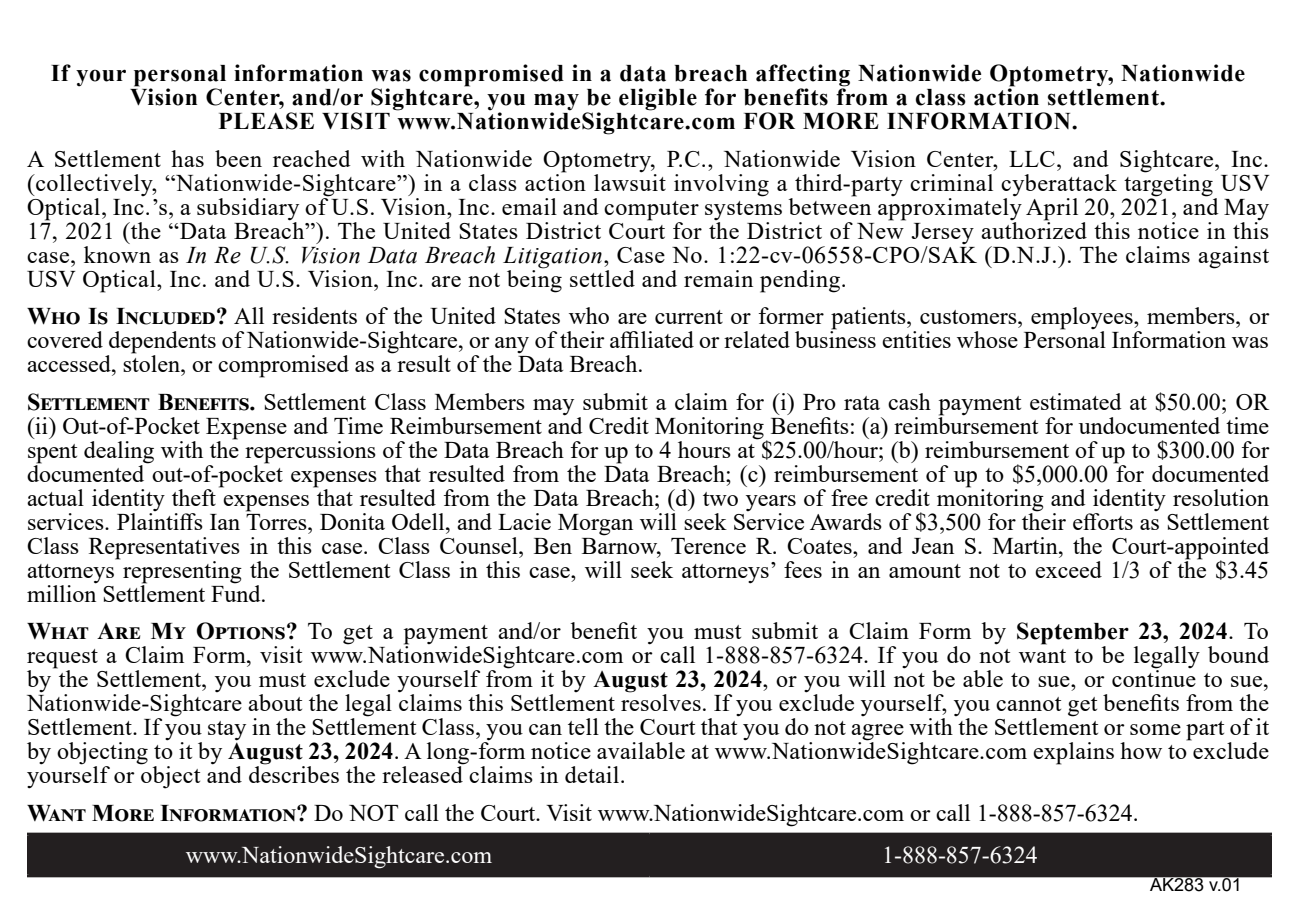
<style>
.page{position:relative;width:1296px;height:918px;background:#fff}
.page>*{position:absolute;margin:0;border:0;box-sizing:border-box;transform-origin:0 0}
.Body_9_5{font:24px/24px "Times New Roman";color:#000;text-align:justify}
.Body_9_5-2{font:700 24px/24px "Times New Roman";letter-spacing:.03em;color:#000;text-align:center}
.Body_11_No_Indents{font:24px "Times New Roman";color:#fff}
.Form_Number{font:18px "Arial";color:#000}
.s1{font-style:italic}
.s2{font-weight:700}
</style>
<div class="page">
<div style="left:30px;top:836px;width:1239px;height:38px;background:#231f20"></div>
<hr style="left:27px;top:833px;width:623px;height:3px;background:#231f20">
<hr style="left:27px;top:836px;width:3px;height:38px;background:#231f20">
<hr style="left:650px;top:833px;width:622px;height:3px;background:#231f20">
<hr style="left:648px;top:836px;width:3px;height:38px;background:#231f20">
<hr style="left:1269px;top:836px;width:3px;height:38px;background:#231f20">
<hr style="left:27px;top:874px;width:623px;height:3px;background:#231f20">
<hr style="left:650px;top:874px;width:622px;height:3px;background:#231f20">
<p class="Body_9_5-2" style="left:51px;top:60px;width:1196px">If your personal information was compromised in a data breach affecting Nationwide Optometry, Nationwide<br>Vision Center, and/or Sightcare, you may be eligible for benefits from a class action settlement.<br>PLEASE VISIT www.NationwideSightcare.com FOR MORE INFORMATION.</p>
<p class="Body_9_5" style="left:27px;top:146px;width:1244px">A Settlement has been reached with Nationwide Optometry, P.C., Nationwide Vision Center, LLC, and Sightcare, Inc. (collectively, “Nationwide-Sightcare”) in a class action lawsuit involving a third-party criminal cyberattack targeting USV Optical, Inc.’s, a subsidiary of U.S. Vision, Inc. email and computer systems between approximately April 20, 2021, and May 17, 2021 (the “Data Breach”). The United States District Court for the District of New Jersey authorized this notice in this case, known as <span class="s1">In Re U.S. Vision Data Breach Litigation</span>, Case No. 1:22-cv-06558-CPO/SAK (D.N.J.). The claims against USV Optical, Inc. and U.S. Vision, Inc. are not being settled and remain pending.</p>
<p class="Body_9_5" style="left:27px;top:303px;width:1244px"><span class="s2">Who Is Included?</span> All residents of the United States who are current or former patients, customers, employees, members, or covered dependents of Nationwide-Sightcare, or any of their affiliated or related business entities whose Personal Information was accessed, stolen, or compromised as a result of the Data Breach.</p>
<p class="Body_9_5" style="left:27px;top:389px;width:1244px"><span class="s2">Settlement Benefits.</span> Settlement Class Members may submit a claim for (i) Pro rata cash payment estimated at $50.00; OR (ii) Out-of-Pocket Expense and Time Reimbursement and Credit Monitoring Benefits: (a) reimbursement for undocumented time spent dealing with the repercussions of the Data Breach for up to 4 hours at $25.00/hour; (b) reimbursement of up to $300.00 for documented out-of-pocket expenses that resulted from the Data Breach; (c) reimbursement of up to $5,000.00 for documented actual identity theft expenses that resulted from the Data Breach; (d) two years of free credit monitoring and identity resolution services. Plaintiffs Ian Torres, Donita Odell, and Lacie Morgan will seek Service Awards of $3,500 for their efforts as Settlement Class Representatives in this case. Class Counsel, Ben Barnow, Terence R. Coates, and Jean S. Martin, the Court-appointed attorneys representing the Settlement Class in this case, will seek attorneys’ fees in an amount not to exceed 1/3 of the $3.45 million Settlement Fund.</p>
<p class="Body_9_5" style="left:27px;top:618px;width:1244px"><span class="s2">What Are My Options?</span> To get a payment and/or benefit you must submit a Claim Form by <span class="s2">September 23, 2024</span>. To request a Claim Form, visit www.NationwideSightcare.com or call 1-888-857-6324. If you do not want to be legally bound by the Settlement, you must exclude yourself from it by <span class="s2">August 23, 2024</span>, or you will not be able to sue, or continue to sue, Nationwide-Sightcare about the legal claims this Settlement resolves. If you exclude yourself, you cannot get benefits from the Settlement. If you stay in the Settlement Class, you can tell the Court that you do not agree with the Settlement or some part of it by objecting to it by <span class="s2">August 23, 2024</span>. A long-form notice available at www.NationwideSightcare.com explains how to exclude yourself or object and describes the released claims in detail.</p>
<p class="Body_9_5" style="left:27px;top:800px;width:1113px"><span class="s2">Want More Information?</span> Do NOT call the Court. Visit www.NationwideSightcare.com or call 1-888-857-6324.</p>
<p class="Body_11_No_Indents" style="left:186px;top:838px;width:308px">www.NationwideSightcare.com</p>
<p class="Body_11_No_Indents" style="left:882px;top:838px;width:157px">1-888-857-6324</p>
<p class="Form_Number" style="left:1150px;top:872px;width:93px">AK283 v.01</p>
</div>
